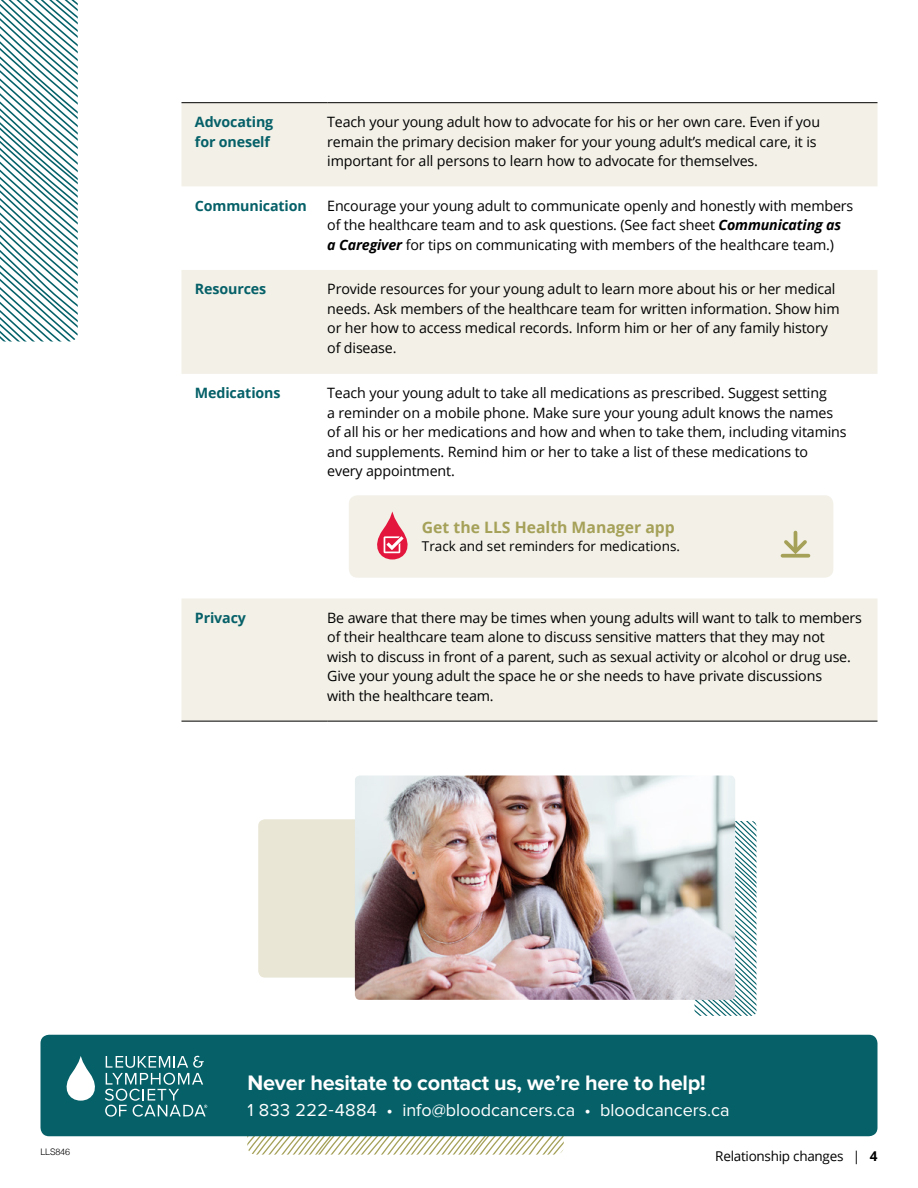
<style>
.page{position:relative;width:918px;height:1188px;background:#fff}
.page>*{position:absolute;margin:0;border:0;box-sizing:border-box;transform-origin:0 0}
.t1{font:700 21.75px "Proxima Nova";letter-spacing:-.01em;color:#fff}
.t2{font:18px "Proxima Nova";color:#fff}
.t3{font:700 15.75px "Open Sans";color:#a5a159}
.t4{font:14.25px/19.5px "Open Sans";letter-spacing:-.01em;color:#000}
.t5{font:700 14.25px/19.5px "Open Sans";letter-spacing:-.01em;color:#056068}
.t6{font:13.5px "Open Sans";color:#000}
.t7{font:13.5px "Open Sans";letter-spacing:-.02em;color:#000}
.t8{font:300 9px "Helvetica";letter-spacing:-.02em;color:#000}
.s1{font-weight:700;font-style:italic}
.s2{font-weight:700}
</style>
<div class="page">
<div style="left:258px;top:819px;width:233px;height:159px;background:#e9e6d5;border-radius:7px"></div>
<svg style="left:247px;top:1136px;width:317px;height:19px"></svg>
<div style="left:40px;top:1035px;width:837px;height:101px;background:#056068;border-radius:9px"></div>
<svg style="left:66px;top:1055px;width:141px;height:62px"></svg>
<svg style="left:181px;top:103px;width:697px;height:618px;fill:#f2f0e7"></svg>
<hr style="left:181px;top:721px;width:146px;height:1px;background:#000">
<hr style="left:327px;top:721px;width:551px;height:1px;background:#000">
<hr style="left:181px;top:102px;width:146px;height:1px;background:#000">
<hr style="left:327px;top:102px;width:551px;height:1px;background:#000">
<svg style="left:695px;top:821px;width:61px;height:195px"></svg>
<img style="left:355px;top:776px;width:380px;height:224px">
<svg style="left:0;top:0;width:78px;height:342px"></svg>
<div style="left:349px;top:495px;width:484px;height:83px;background:#f2f0e7;border-radius:9px"></div>
<hr style="left:782px;top:554px;width:26px;height:4px;background:#c4c192">
<hr style="left:794px;top:533px;width:3px;height:16px;background:#a5a159">
<svg style="left:781px;top:537px;width:29px;height:20px"></svg>
<svg style="left:377px;top:511px;width:31px;height:49px"></svg>
<p class="t5" style="left:195px;top:112px;width:80px">Advocating for oneself</p>
<p class="t4" style="left:327px;top:112px;width:494px">Teach your young adult how to advocate for his or her own care. Even if you remain the primary decision maker for your young adult’s medical care, it is important for all persons to learn how to advocate for themselves.</p>
<p class="t5" style="left:195px;top:195px;width:113px">Communication</p>
<p class="t4" style="left:327px;top:195px;width:528px">Encourage your young adult to communicate openly and honestly with members of the healthcare team and to ask questions. (See fact sheet <span class="s1">Communicating as<br>a Caregiver</span> for tips on communicating with members of the healthcare team.)</p>
<p class="t5" style="left:195px;top:279px;width:73px">Resources</p>
<p class="t4" style="left:327px;top:279px;width:514px">Provide resources for your young adult to learn more about his or her medical needs. Ask members of the healthcare team for written information. Show him or her how to access medical records. Inform him or her of any family history of disease.</p>
<p class="t5" style="left:195px;top:383px;width:87px">Medications</p>
<p class="t4" style="left:327px;top:383px;width:521px">Teach your young adult to take all medications as prescribed. Suggest setting<br>a reminder on a mobile phone. Make sure your young adult knows the names of all his or her medications and how and when to take them, including vitamins and supplements. Remind him or her to take a list of these medications to every appointment.</p>
<p class="t3" style="left:422px;top:516px;width:254px">Get the LLS Health Manager app</p>
<p class="t6" style="left:422px;top:537px;width:260px">Track and set reminders for medications.</p>
<p class="t5" style="left:195px;top:608px;width:53px">Privacy</p>
<p class="t4" style="left:327px;top:608px;width:536px">Be aware that there may be times when young adults will want to talk to members of their healthcare team alone to discuss sensitive matters that they may not<br>wish to discuss in front of a parent, such as sexual activity or alcohol or drug use.<br>Give your young adult the space he or she needs to have private discussions<br>with the healthcare team.</p>
<p class="t8" style="left:40px;top:1144px;width:31px">LLS846</p>
<h1 class="t1" style="left:248px;top:1070px;width:460px">Never hesitate to contact us, we’re here to help!</h1>
<p class="t2" style="left:248px;top:1100px;width:484px">1 833 222-4884 • info@bloodcancers.ca • bloodcancers.ca</p>
<p class="t7" style="left:715px;top:1147px;width:164px">Relationship changes | <span class="s2">4</span></p>
</div>
